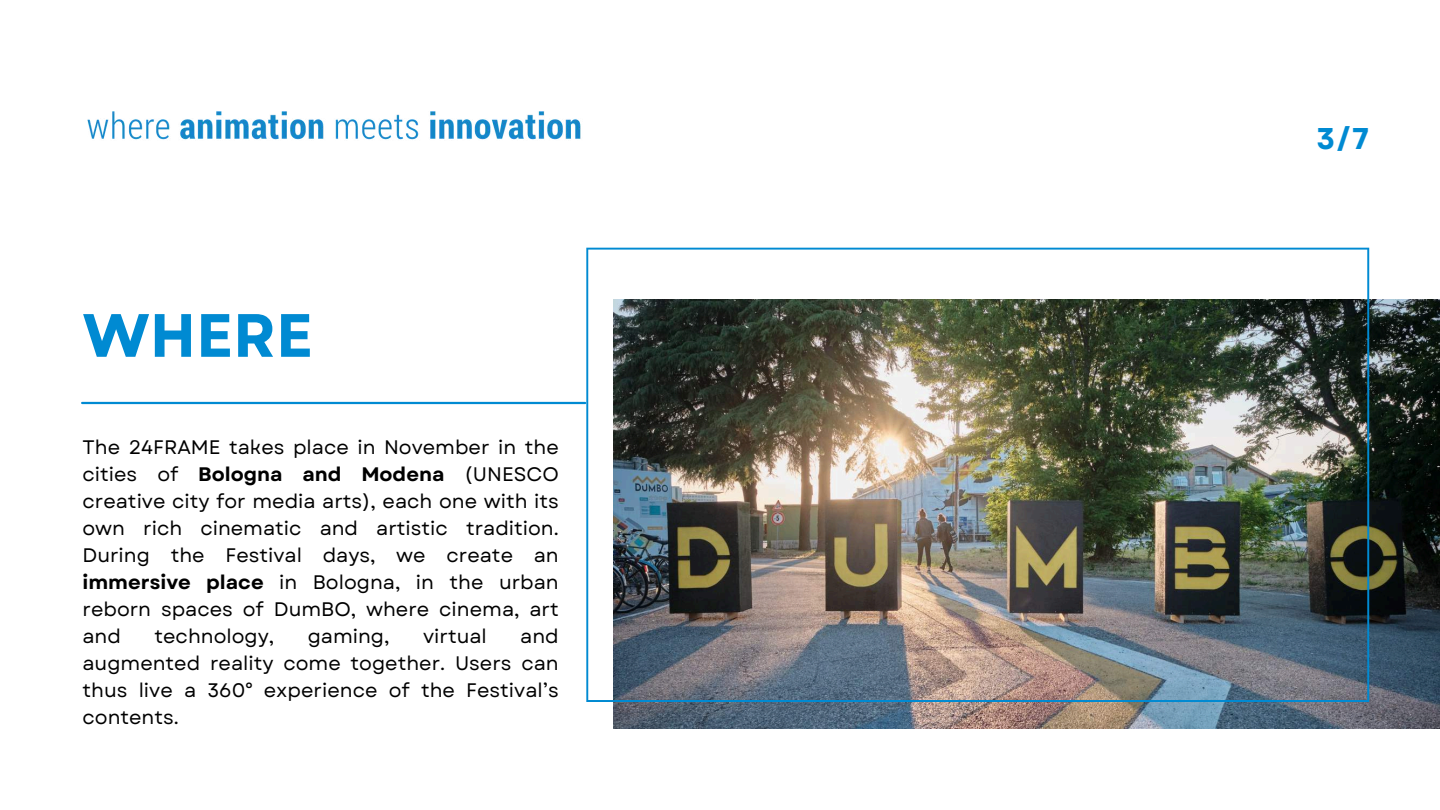
<style>
.page{position:relative;width:1440px;height:810px;background:#fff}
.page>*{position:absolute;margin:0;border:0;box-sizing:border-box;transform-origin:0 0}
.t1{font:700 61px "Garet";color:#008ad2}
.t2{font:700 30px "Garet";color:#008ad2}
.t3{font:19.6px/27px "Garet";color:#000;text-align:justify}
.s1{font-weight:700}
</style>
<div class="page">
<img style="left:614px;top:300px;width:826px;height:429px">
<img style="left:586px;top:248px;width:783px;height:454px">
<hr style="left:82px;top:402px;width:503px;height:2px;background:#008ad2">
<img style="left:87px;top:111px;width:494px;height:29px">
<h1 class="t1" style="left:82px;top:292px;width:232px">WHERE</h1>
<p class="t3" style="left:82px;top:434px;width:478px">The 24FRAME takes place in November in the cities of <span class="s1">Bologna and Modena</span> (UNESCO creative city for media arts), each one with its own rich cinematic and artistic tradition.<br>During the Festival days, we create an <span class="s1">immersive place</span> in Bologna, in the urban reborn spaces of DumBO, where cinema, art and</p>
<p class="t3" style="left:82px;top:623px;width:478px;text-indent:438px">and augmented reality come together. Users can thus live a 360° experience of the Festival’s contents.</p>
<p class="t3" style="left:154px;top:623px;width:121px">technology,</p>
<p class="t3" style="left:308px;top:623px;width:83px">gaming,</p>
<p class="t3" style="left:423px;top:623px;width:65px">virtual</p>
<h2 class="t2" style="left:1317px;top:117px;width:54px">3/7</h2>
</div>
